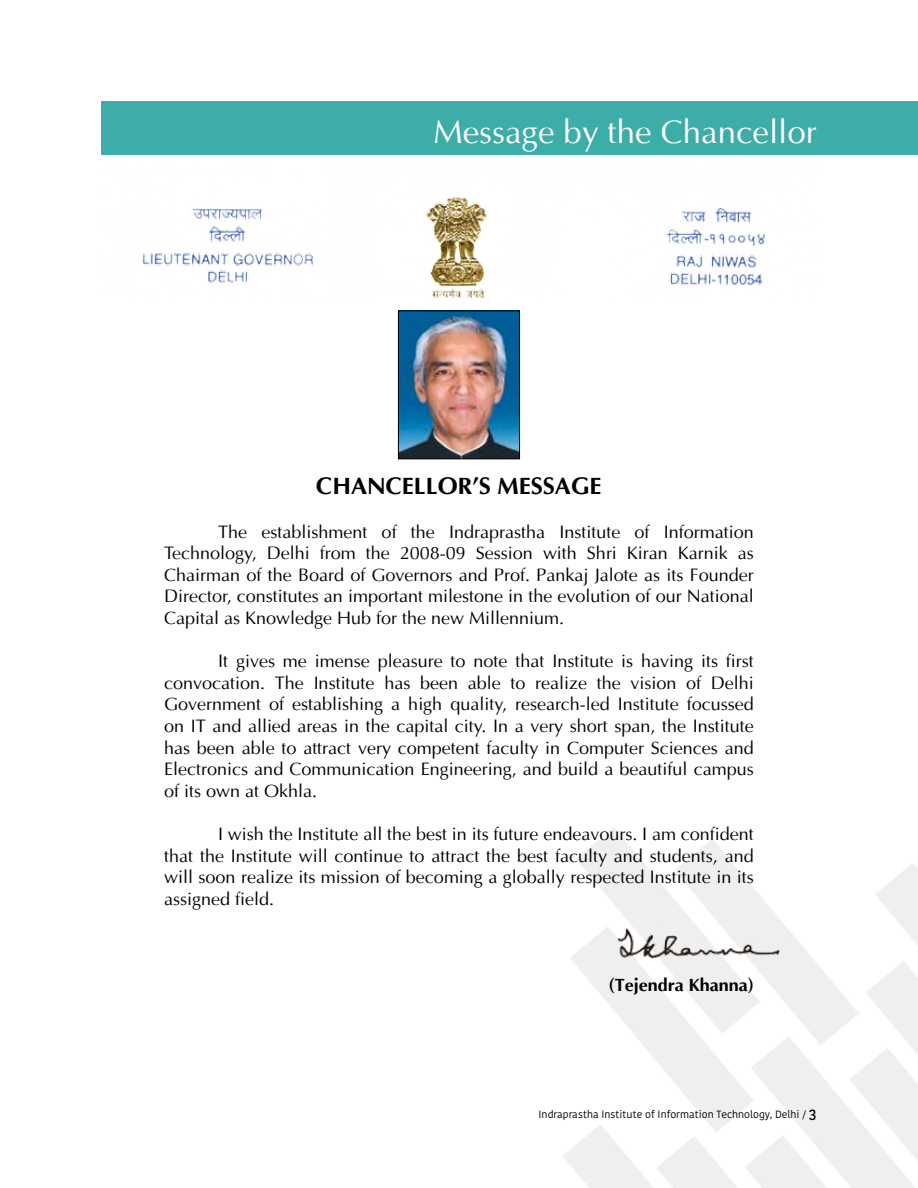
<style>
.page{position:relative;width:918px;height:1188px;background:#fff}
.page>*{position:absolute;margin:0;border:0;box-sizing:border-box;transform-origin:0 0}
.t1{font:33px "Ottawa";color:#fff}
.t2{font:700 24px "Ottawa";color:#000}
.t3{font:18px/21.6px "Ottawa";color:#000;text-align:justify}
.t4{font:700 18px "Ottawa";color:#000}
.t5{font:10.5px "Kohinoor";color:#000}
.s1{font-weight:600;font-size:15px}
</style>
<div class="page">
<img style="left:101px;top:154px;width:817px;height:1034px">
<div style="left:101px;top:101px;width:817px;height:53px;background:#3dada9"></div>
<img style="left:101px;top:168px;width:716px;height:132px">
<img style="left:617px;top:921px;width:169px;height:39px">
<img style="left:400px;top:313px;width:118px;height:144px">
<div style="left:398px;top:311px;width:122px;height:148px;border:1px solid #000"></div>
<h1 class="t1" style="left:433px;top:112px;width:385px">Message by the Chancellor</h1>
<h2 class="t2" style="left:316px;top:476px;width:287px">CHANCELLOR'S MESSAgE</h2>
<p class="t3" style="left:164px;top:523px;width:591px;text-indent:54px">The establishment of the Indraprastha Institute of Information Technology, Delhi from the 2008-09 Session with Shri Kiran Karnik as Chairman of the Board of Governors and Prof. Pankaj Jalote as its Founder Director, constitutes an important milestone in the evolution of our National Capital as Knowledge Hub for the new Millennium.</p>
<p class="t3" style="left:164px;top:653px;width:591px;text-indent:54px">It gives me imense pleasure to note that Institute is having its first convocation. The Institute has been able to realize the vision of Delhi Government of establishing a high quality, research-led Institute focussed on IT and allied areas in the capital city. In a very short span, the Institute has been able to attract very competent faculty in Computer Sciences and Electronics and Communication Engineering, and build a beautiful campus of its own at Okhla.</p>
<p class="t3" style="left:164px;top:825px;width:591px;text-indent:54px">I wish the Institute all the best in its future endeavours. I am confident that the Institute will continue to attract the best faculty and students, and will soon realize its mission of becoming a globally respected Institute in its assigned field.</p>
<p class="t4" style="left:609px;top:978px;width:147px">(Tejendra Khanna)</p>
<p class="t5" style="left:539px;top:1108px;width:279px">Indraprastha Institute of Information Technology, Delhi / <span class="s1">3</span></p>
</div>
